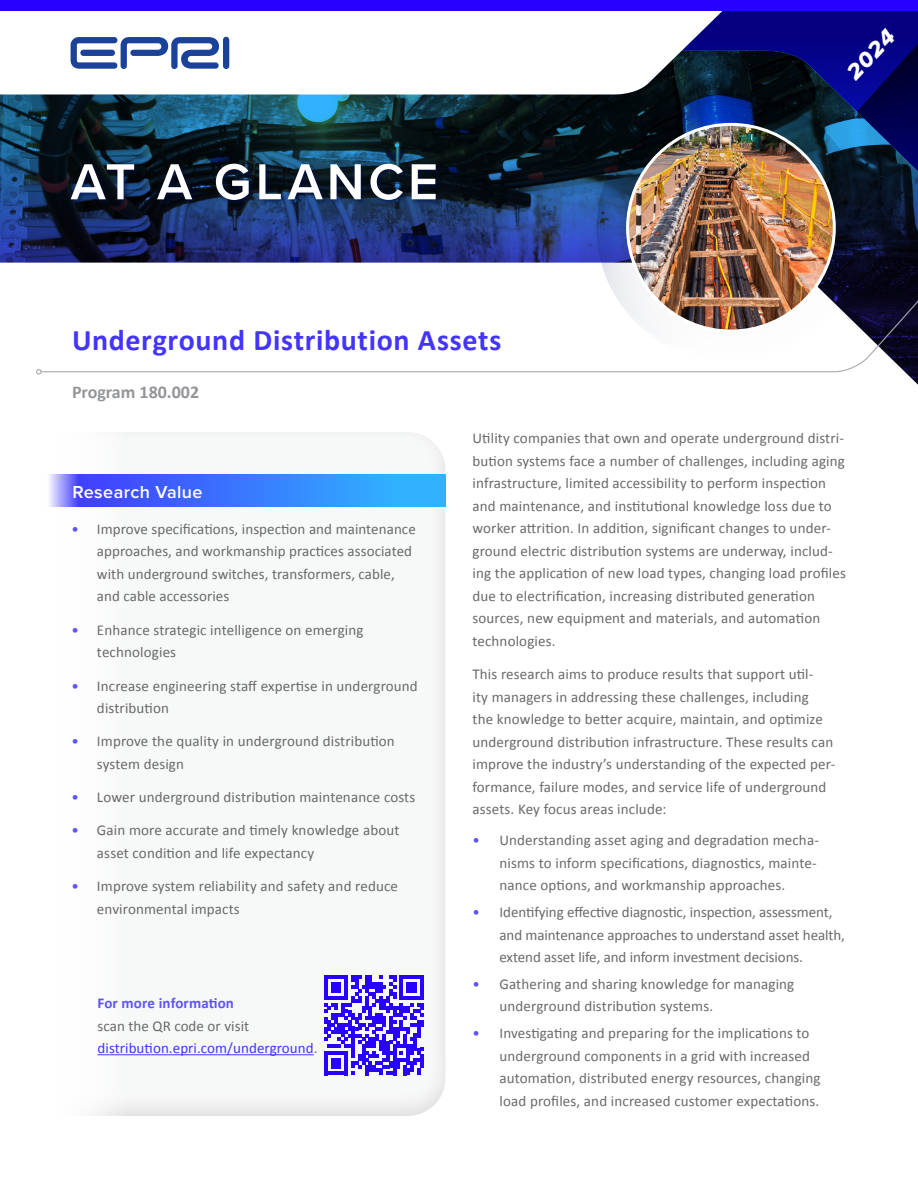
<style>
.page{position:relative;width:918px;height:1188px;background:#fff}
.page>*{position:absolute;margin:0;border:0;box-sizing:border-box;transform-origin:0 0}
.t1{font:600 52.5px "Proxima Nova";letter-spacing:.075em;color:#fff}
.t2{font:700 30px "Calibri";letter-spacing:.02em;color:#4334ff}
.t3{font:22.5px "Proxima Nova Extrabld It";color:#fff}
.t4{font:700 18px "Calibri";color:#939598}
.t5{font:600 18px "Proxima Nova";letter-spacing:.025em;color:#fff}
.t6{font:15px/22.5px "Calibri";letter-spacing:.01em;color:#69696c}
.t7{font:15px/22.5px "Calibri";letter-spacing:.005em;color:#4334ff}
.t8{font:700 15px "Calibri";letter-spacing:.01em;color:#5f52ff}
.s1{color:#5f52ff}
.s2{color:#69696c}
</style>
<div class="page">
<img style="left:0;top:11px;width:918px;height:252px">
<svg style="left:864px;top:263px;width:54px;height:122px"></svg>
<svg style="left:0;top:11px;width:748px;height:83px"></svg>
<div style="left:0;top:0;width:918px;height:11px;background:#2800ff"></div>
<div style="left:223px;top:37px;width:6px;height:32px;background:#1b4299;border-radius:3px"></div>
<svg style="left:71px;top:37px;width:148px;height:32px"></svg>
<svg style="left:42px;top:286px;width:876px;height:87px"></svg>
<svg style="left:36px;top:369px;width:6px;height:6px"></svg>
<div style="left:68px;top:162px;width:375px;height:44px;background:#011142;opacity:.75"></div>
<svg style="left:597px;top:93px;width:267px;height:268px"></svg>
<img style="left:600px;top:96px;width:262px;height:263px">
<img style="left:602px;top:99px;width:257px;height:257px">
<img style="left:605px;top:102px;width:252px;height:251px">
<img style="left:608px;top:105px;width:246px;height:245px">
<img style="left:611px;top:108px;width:240px;height:239px">
<img style="left:614px;top:111px;width:234px;height:233px">
<img style="left:617px;top:114px;width:228px;height:227px">
<img style="left:620px;top:117px;width:222px;height:222px">
<img style="left:623px;top:120px;width:216px;height:216px">
<img style="left:626px;top:123px;width:210px;height:210px">
<img style="left:629px;top:126px;width:204px;height:204px">
<img style="left:632px;top:129px;width:198px;height:198px">
<img style="left:635px;top:132px;width:192px;height:192px">
<img style="left:638px;top:135px;width:186px;height:186px">
<img style="left:641px;top:137px;width:180px;height:181px">
<img style="left:644px;top:140px;width:174px;height:175px">
<img style="left:628px;top:124px;width:206px;height:207px;border-radius:103px">
<div style="left:44px;top:432px;width:402px;height:685px;background:#f7f8f8"></div>
<svg style="left:50px;top:474px;width:396px;height:33px"></svg>
<hr style="left:98px;top:1054px;width:216px;height:1px;background:#4334ff">
<svg style="left:324px;top:975px;width:100px;height:100px"></svg>
<hr style="left:420px;top:1055px;width:4px;height:13px;background:#2800ff">
<h1 class="t1" style="left:71px;top:143px;width:369px">AT A GLANCE</h1>
<h2 class="t2" style="left:72px;top:319px;width:431px">Underground Distribution Assets</h2>
<p class="t4" style="left:72px;top:379px;width:129px">Program 180.002</p>
<h3 class="t3" style="left:838px;top:64px;width:61px;rotate:-47deg">2024</h3>
<p class="t5" style="left:73px;top:478px;width:132px">Research Value</p>
<p class="t6" style="left:97px;top:517px;width:320px;text-indent:-26px"><span class="s1">•</span> Improve specifications, inspection and maintenance approaches, and workmanship practices associated with underground switches, transformers, cable, and cable accessories</p>
<p class="t6" style="left:97px;top:618px;width:268px;text-indent:-26px"><span class="s1">•</span> Enhance strategic intelligence on emerging technologies</p>
<p class="t6" style="left:97px;top:674px;width:322px;text-indent:-26px"><span class="s1">•</span> Increase engineering staff expertise in underground distribution</p>
<p class="t6" style="left:97px;top:730px;width:299px;text-indent:-26px"><span class="s1">•</span> Improve the quality in underground distribution system design</p>
<p class="t6" style="left:71px;top:786px;width:345px"><span class="s1">•</span> Lower underground distribution maintenance costs</p>
<p class="t6" style="left:97px;top:819px;width:304px;text-indent:-26px"><span class="s1">•</span> Gain more accurate and timely knowledge about asset condition and life expectancy</p>
<p class="t6" style="left:97px;top:875px;width:303px;text-indent:-26px"><span class="s1">•</span> Improve system reliability and safety and reduce environmental impacts</p>
<p class="t8" style="left:98px;top:993px;width:138px">For more information</p>
<p class="t7" style="left:98px;top:1014px;width:222px"><span class="s2">scan the QR code or visit </span>distribution.epri.com/underground<span class="s2">.</span></p>
<p class="t6" style="left:472px;top:427px;width:375px">Utility companies that own and operate underground distri&shy;bution systems face a number of challenges, including aging infrastructure, limited accessibility to perform inspection and maintenance, and institutional knowledge loss due to worker attrition. In addition, significant changes to under&shy;ground electric distribution systems are underway, includ&shy;ing the application of new load types, changing load profiles due to electrification, increasing distributed generation sources, new equipment and materials, and automation technologies.</p>
<p class="t6" style="left:472px;top:662px;width:364px">This research aims to produce results that support util-<br>ity managers in addressing these challenges, including<br>the knowledge to better acquire, maintain, and optimize underground distribution infrastructure. These results can improve the industry’s understanding of the expected per&shy;formance, failure modes, and service life of underground assets. Key focus areas include:</p>
<p class="t6" style="left:500px;top:829px;width:321px;text-indent:-27px"><span class="s1">•</span> Understanding asset aging and degradation mecha&shy;nisms to inform specifications, diagnostics, mainte&shy;nance options, and workmanship approaches.</p>
<p class="t6" style="left:500px;top:900px;width:347px;text-indent:-27px"><span class="s1">•</span> Identifying effective diagnostic, inspection, assessment, and maintenance approaches to understand asset health, extend asset life, and inform investment decisions.</p>
<p class="t6" style="left:500px;top:972px;width:296px;text-indent:-27px"><span class="s1">•</span> Gathering and sharing knowledge for managing underground distribution systems.</p>
<p class="t6" style="left:500px;top:1022px;width:323px;text-indent:-27px"><span class="s1">•</span> Investigating and preparing for the implications to underground components in a grid with increased automation, distributed energy resources, changing load profiles, and increased customer expectations.</p>
</div>
